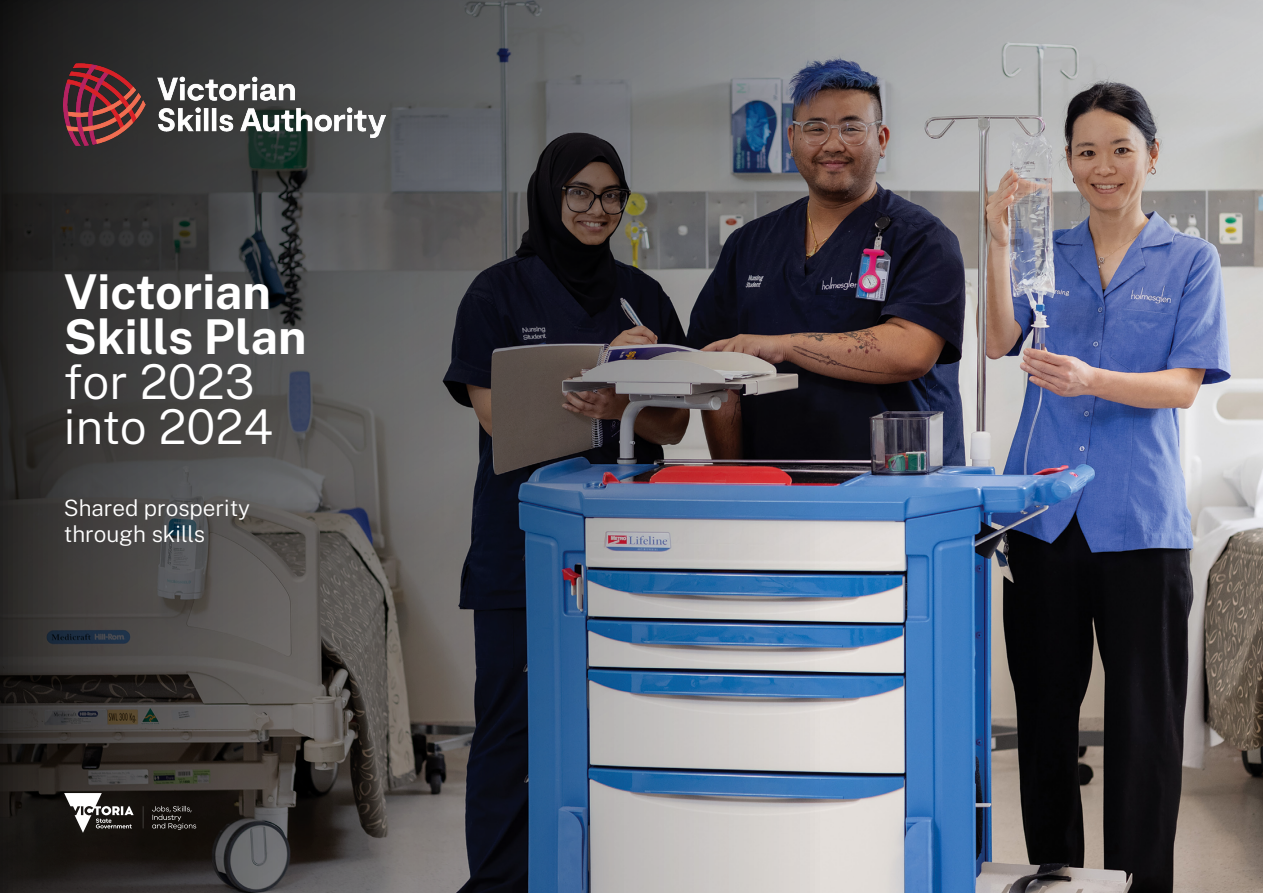
<style>
.page{position:relative;width:1263px;height:893px;background:#fff}
.page>*{position:absolute;margin:0;border:0;box-sizing:border-box;transform-origin:0 0}
.t1{font:700 48px/45px "Public Sans";color:#fff}
.t2{font:300 48px/45px "Public Sans";color:#fff}
.t3{font:300 22.5px/25.5px "Public Sans";color:#fff}
</style>
<div class="page">
<img style="left:0;top:0;width:1263px;height:893px">
<svg style="left:64px;top:793px;width:132px;height:40px;background:#44413e"></svg>
<img style="left:64px;top:64px;width:322px;height:81px">
<h1 class="t1" style="left:64px;top:268px;width:244px">Victorian<br>Skills Plan</h1>
<h1 class="t2" style="left:64px;top:358px;width:211px">for 2023 into 2024</h1>
<h2 class="t3" style="left:64px;top:495px;width:188px">Shared prosperity through skills</h2>
</div>
